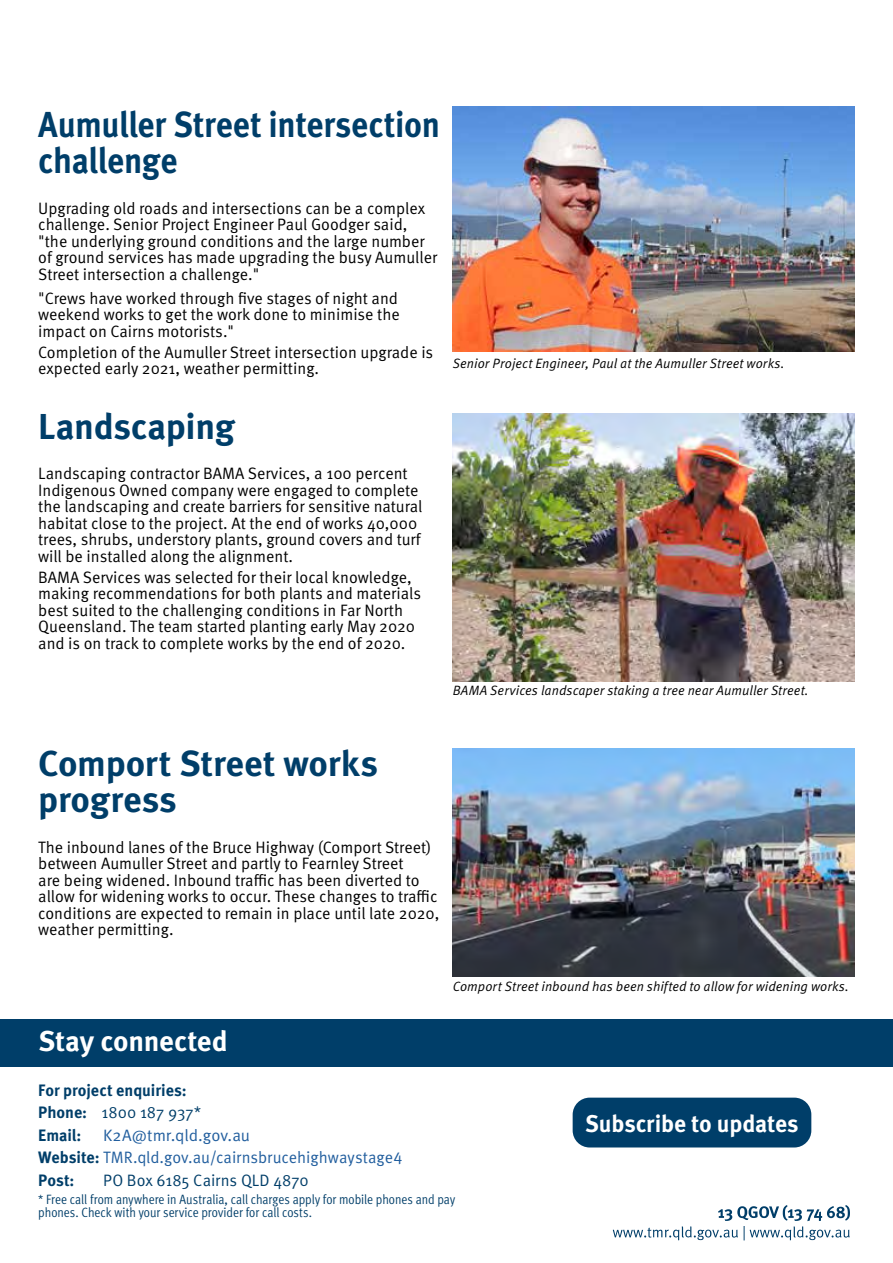
<style>
.page{position:relative;width:893px;height:1263px;background:#fff}
.page>*{position:absolute;margin:0;border:0;box-sizing:border-box;transform-origin:0 0}
.t1{font:700 36px/36px "Meta Pro";letter-spacing:-.01em;color:#003e69}
.t2{font:700 36px/36px "Meta Pro";letter-spacing:-.01em;color:#003e69;scale:.92 1}
.t3{font:700 28.5px "Meta Pro";letter-spacing:-.01em;color:#fff}
.t4{font:700 24px "Meta Pro";letter-spacing:-.01em;color:#fff}
.t5{font:16.5px/16.5px "Meta Pro Norm";color:#000}
.t6{font:16.5px/22.5px "Meta Pro Norm";color:#215e9e}
.t7{font:16.5px "Meta Pro Norm";color:#003e69}
.t8{font:700 16.5px "Meta Pro";letter-spacing:-.005em;color:#003e69}
.t9{font:13.5px "Meta Pro Norm Ita";letter-spacing:.005em;color:#000}
.t10{font:13.5px/13.5px "Meta Pro Cond Norm";color:#003e69}
.s1{font-family:"Meta Pro";font-weight:700}
.s2{font-family:"Meta Pro";font-weight:700;color:#003e69}
</style>
<div class="page">
<div style="left:0;top:1019px;width:893px;height:48px;background:#003e69"></div>
<div style="left:573px;top:1097px;width:238px;height:50px;background:#003e69;border-radius:17px"></div>
<img style="left:453px;top:414px;width:402px;height:267px">
<img style="left:453px;top:106px;width:402px;height:245px">
<img style="left:453px;top:748px;width:402px;height:229px">
<svg style="left:613px;top:1205px;width:237px;height:35px"></svg>
<h1 class="t2" style="left:38px;top:104px;width:438px">Aumuller Street intersection challenge</h1>
<p class="t5" style="left:38px;top:199px;width:400px">Upgrading old roads and intersections can be a complex challenge. Senior Project Engineer Paul Goodger said, "the underlying ground conditions and the large number of ground services has made upgrading the busy Aumuller Street intersection a challenge."</p>
<p class="t5" style="left:38px;top:289px;width:363px;text-align:justify">"Crews have worked through five stages of night and weekend works to get the work done to minimise the impact on Cairns motorists."</p>
<p class="t5" style="left:38px;top:343px;width:396px">Completion of the Aumuller Street intersection upgrade is expected early 2021, weather permitting.</p>
<p class="t9" style="left:453px;top:353px;width:333px">Senior Project Engineer, Paul at the Aumuller Street works.</p>
<h1 class="t1" style="left:38px;top:406px;width:198px">Landscaping</h1>
<p class="t5" style="left:38px;top:464px;width:386px">Landscaping contractor BAMA Services, a 100 percent Indigenous Owned company were engaged to complete the landscaping and create barriers for sensitive natural habitat close to the project. At the end of works 40,000 trees, shrubs, understory plants, ground covers and turf will be installed along the alignment.</p>
<p class="t5" style="left:38px;top:568px;width:384px">BAMA Services was selected for their local knowledge, making recommendations for both plants and materials best suited to the challenging conditions in Far North Queensland. The team started planting early May 2020 and is on track to complete works by the end of 2020.</p>
<p class="t9" style="left:453px;top:680px;width:357px">BAMA Services landscaper staking a tree near Aumuller Street.</p>
<h1 class="t1" style="left:38px;top:743px;width:341px">Comport Street works progress</h1>
<p class="t5" style="left:38px;top:838px;width:403px">The inbound lanes of the Bruce Highway (Comport Street) between Aumuller Street and partly to Fearnley Street<br>are being widened. Inbound traffic has been diverted to allow for widening works to occur. These changes to traffic conditions are expected to remain in place until late 2020, weather permitting.</p>
<h2 class="t3" style="left:38px;top:1019px;width:191px">Stay connected</h2>
<p class="t9" style="left:453px;top:976px;width:398px">Comport Street inbound has been shifted to allow for widening works.</p>
<p class="t8" style="left:38px;top:1077px;width:150px">For project enquiries:</p>
<p class="t7" style="left:38px;top:1100px;width:164px"><span class="s1">Phone:</span> 1800 187 937*</p>
<p class="t8" style="left:38px;top:1122px;width:45px">Email:</p>
<p class="t6" style="left:38px;top:1123px;width:366px;text-indent:65px">K2A@tmr.qld.gov.au<br><span class="s2">Website:</span> TMR.qld.gov.au/cairnsbrucehighwaystage4</p>
<p class="t8" style="left:38px;top:1167px;width:38px">Post:</p>
<p class="t7" style="left:103px;top:1168px;width:207px">PO Box 6185 Cairns QLD 4870</p>
<p class="t10" style="left:38px;top:1191px;width:418px">* Free call from anywhere in Australia, call charges apply for mobile phones and pay phones. Check with your service provider for call costs.</p>
<h3 class="t4" style="left:585px;top:1105px;width:215px">Subscribe to updates</h3>
</div>
